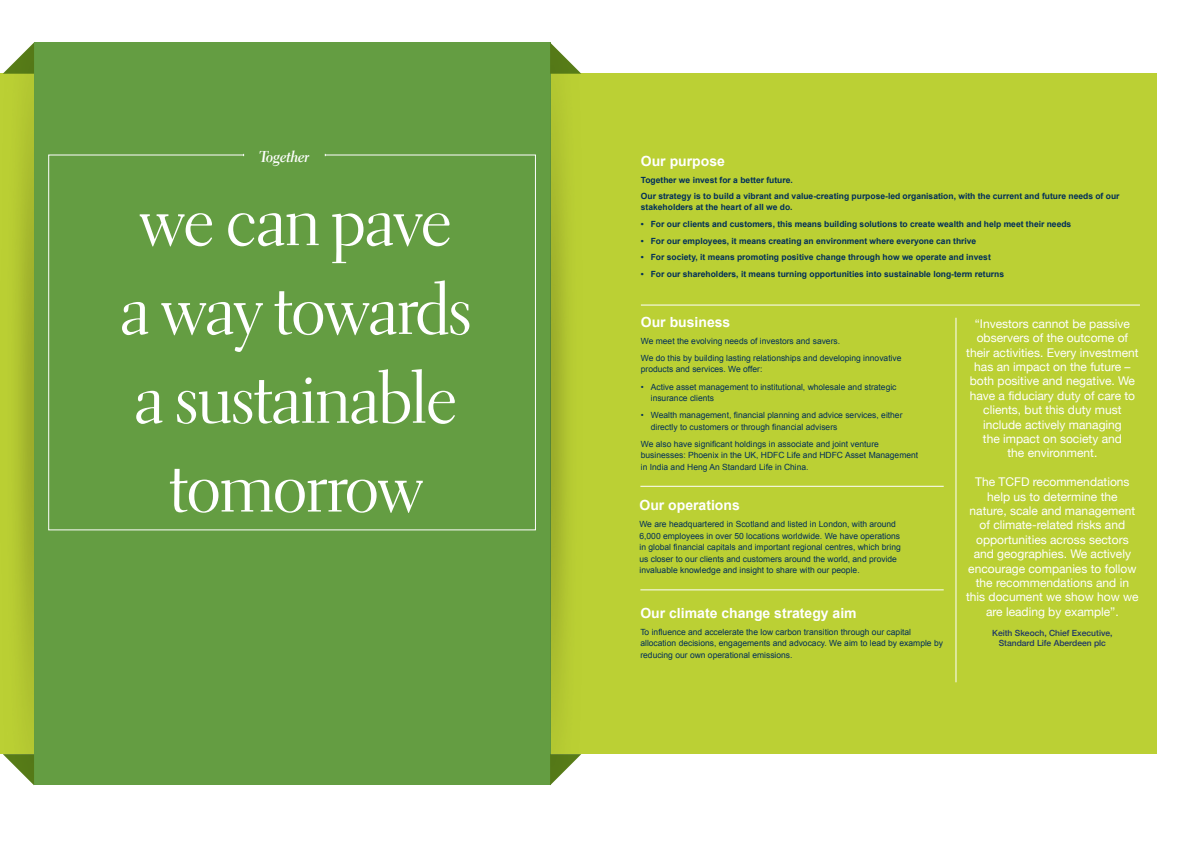
<style>
.page{position:relative;width:1191px;height:842px;background:#fff}
.page>*{position:absolute;margin:0;border:0;box-sizing:border-box;transform-origin:0 0}
.t1{font:74px/88.8px "Electra LT Std Display";color:#fff;text-align:center}
.t2{font:16px "Electra LT Std Bold Cursive Dis";color:#fff}
.t3{font:700 14px "Arial";color:#fff}
.t4{font:12px/14.4px "Helvetica Neue";color:#fff;text-align:center}
.t5{font:8.5px/11.5px "Arial";color:#002e5a}
.t6{font:700 8.5px/16.7px "Arial";color:#002e5a}
.t7{font:500 8.5px/10px "Helvetica Neue";color:#1f3765;text-align:center}
</style>
<div class="page">
<div style="left:0;top:74px;width:1157px;height:680px;background:#bbd034"></div>
<div style="left:34px;top:43px;width:516px;height:742px;background:#649d42"></div>
<img style="left:550px;top:43px;width:48px;height:742px">
<img style="left:0;top:43px;width:34px;height:742px">
<hr style="left:640px;top:486px;width:303px;height:1px;background:#fff">
<hr style="left:640px;top:589px;width:303px;height:1px;background:#fff">
<hr style="left:955px;top:318px;width:1px;height:364px;background:#fff">
<hr style="left:641px;top:305px;width:499px;height:1px;background:#fff">
<svg style="left:48px;top:154px;width:488px;height:376px"></svg>
<h2 class="t2" style="left:260px;top:147px;width:51px">Together</h2>
<h1 class="t1" style="left:120px;top:176px;width:352px">we can pave a way towards a sustainable tomorrow</h1>
<h3 class="t3" style="left:641px;top:152px;width:86px">Our purpose</h3>
<p class="t6" style="left:641px;top:172px;width:480px">Together we invest for a better future.<br>Our strategy is to build a vibrant and value-creating purpose-led organisation, with the current and future needs of our</p>
<p class="t6" style="left:641px;top:199px;width:153px">stakeholders at the heart of all we do.</p>
<p class="t6" style="left:641px;top:216px;width:432px">• For our clients and customers, this means building solutions to create wealth and help meet their needs</p>
<p class="t6" style="left:641px;top:233px;width:337px">• For our employees, it means creating an environment where everyone can thrive</p>
<p class="t6" style="left:641px;top:249px;width:351px">• For society, it means promoting positive change through how we operate and invest</p>
<p class="t6" style="left:641px;top:266px;width:365px">• For our shareholders, it means turning opportunities into sustainable long-term returns</p>
<h3 class="t3" style="left:641px;top:312px;width:91px">Our business</h3>
<p class="t5" style="left:641px;top:332px;width:262px;line-height:17.2px">We meet the evolving needs of investors and savers.<br>We do this by building lasting relationships and developing innovative</p>
<p class="t5" style="left:641px;top:364px;width:123px">products and services. We offer:</p>
<p class="t5" style="left:651px;top:381px;width:247px;text-indent:-10px">• Active asset management to institutional, wholesale and strategic insurance clients</p>
<p class="t5" style="left:651px;top:410px;width:253px;text-indent:-10px">• Wealth management, financial planning and advice services, either directly to customers or through financial advisers</p>
<p class="t5" style="left:641px;top:438px;width:279px">We also have significant holdings in associate and joint venture businesses: Phoenix in the UK, HDFC Life and HDFC Asset Management in India and Heng An Standard Life in China.</p>
<p class="t4" style="left:966px;top:317px;width:174px">“Investors cannot be passive observers of the outcome of their activities. Every investment has an impact on the future – both positive and negative. We have a fiduciary duty of care to clients, but this duty must include actively managing<br>the impact on society and<br>the environment.</p>
<p class="t4" style="left:966px;top:475px;width:174px">The TCFD recommendations help us to determine the<br>nature, scale and management of climate-related risks and opportunities across sectors and geographies. We actively encourage companies to follow the recommendations and in this document we show how we are leading by example”.</p>
<p class="t7" style="left:992px;top:627px;width:122px">Keith Skeoch, Chief Executive,<br>Standard Life Aberdeen plc</p>
<h3 class="t3" style="left:639px;top:496px;width:102px">Our operations</h3>
<p class="t5" style="left:639px;top:519px;width:263px">We are headquartered in Scotland and listed in London, with around 6,000 employees in over 50 locations worldwide. We have operations in global financial capitals and important regional centres, which bring us closer to our clients and customers around the world, and provide invaluable knowledge and insight to share with our people.</p>
<h3 class="t3" style="left:640px;top:603px;width:218px">Our climate change strategy aim</h3>
<p class="t5" style="left:640px;top:626px;width:304px">To influence and accelerate the low carbon transition through our capital allocation decisions, engagements and advocacy. We aim to lead by example by reducing our own operational emissions.</p>
</div>
